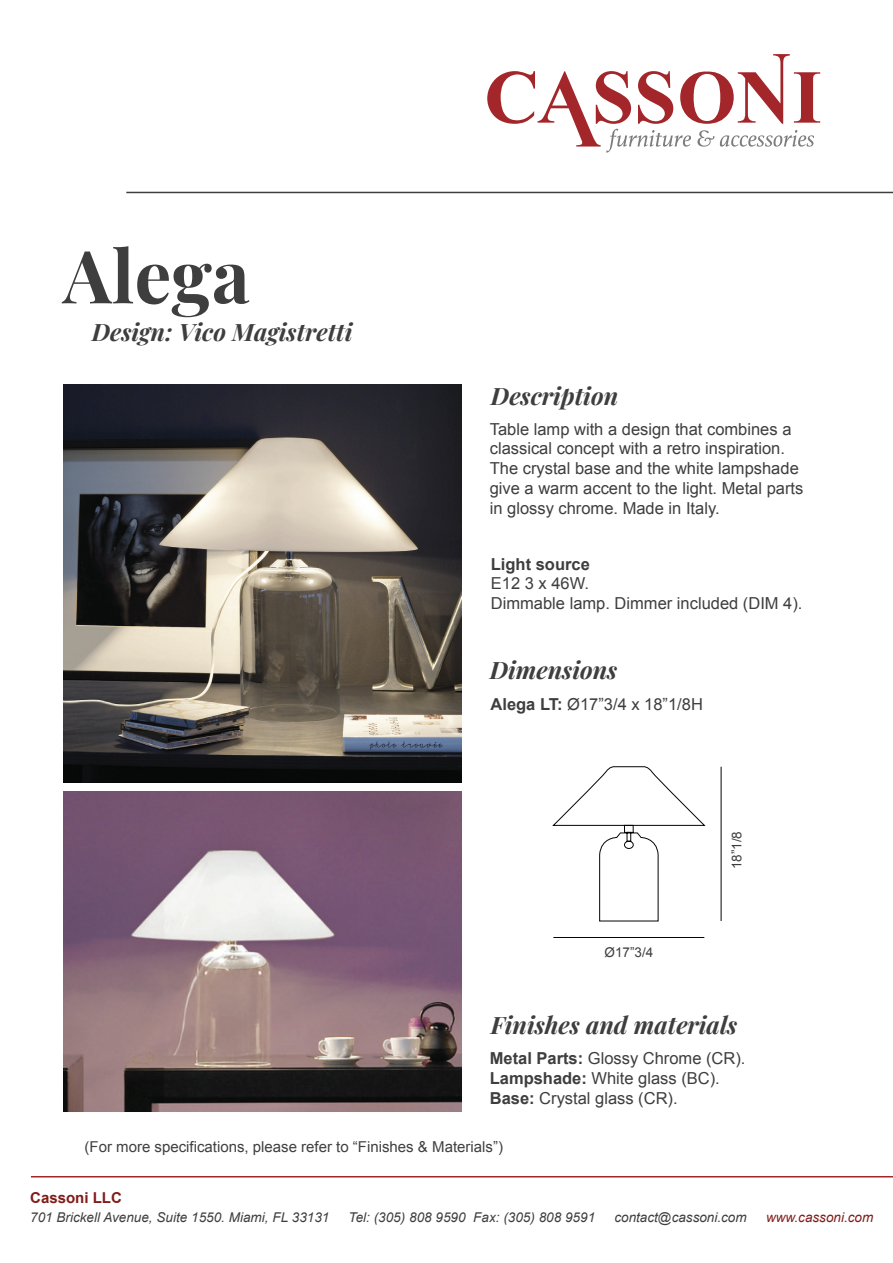
<style>
.page{position:relative;width:893px;height:1263px;background:#fff}
.page>*{position:absolute;margin:0;border:0;box-sizing:border-box;transform-origin:0 0}
.t1{font:700 73.2px "Playfair Display";color:#3e3e3f}
.t2{font:italic 700 24px "Playfair Display";color:#3e3e3f}
.t3{font:16.5px/19.8px "Arial";color:#3e3e3f}
.t4{font:700 16.5px "Arial";color:#3e3e3f}
.t5{font:15px "Arial";color:#413f41}
.t6{font:700 15px "Arial";color:#801d1a}
.t7{font:italic 13.5px "Arial";color:#3e3e3f}
.t8{font:italic 13.5px "Arial";color:#801d1a}
.t9{font:13.5px "Arial";color:#3e3e3f}
.s1{font-weight:700}
</style>
<div class="page">
<img style="left:63px;top:792px;width:399px;height:320px">
<hr style="left:31px;top:1176px;width:862px;height:1px;background:#a3272a">
<hr style="left:126px;top:192px;width:767px;height:1px;background:#3e3e3f">
<svg style="left:487px;top:54px;width:333px;height:99px"></svg>
<hr style="left:553px;top:937px;width:151px;height:1px;background:#050504">
<hr style="left:721px;top:767px;width:1px;height:154px;background:#050504">
<svg style="left:552px;top:766px;width:153px;height:156px"></svg>
<img style="left:64px;top:385px;width:398px;height:398px">
<h1 class="t1" style="left:63px;top:218px;width:188px">Alega</h1>
<h2 class="t2" style="left:92px;top:313px;width:262px">Design: Vico Magistretti</h2>
<h2 class="t2" style="left:491px;top:376px;width:129px">Description</h2>
<p class="t3" style="left:490px;top:419px;width:315px">Table lamp with a design that combines a classical concept with a retro inspiration.<br>The crystal base and the white lampshade give a warm accent to the light. Metal parts in glossy chrome. Made in Italy.</p>
<p class="t4" style="left:491px;top:553px;width:101px">Light source</p>
<p class="t3" style="left:491px;top:574px;width:313px">E12 3 x 46W.<br>Dimmable lamp. Dimmer included (DIM 4).</p>
<h2 class="t2" style="left:490px;top:650px;width:129px">Dimensions</h2>
<p class="t3" style="left:490px;top:694px;width:214px"><span class="s1">Alega LT:</span> Ø17”3/4 x 18”1/8H</p>
<p class="t9" style="left:605px;top:943px;width:50px">Ø17”3/4</p>
<p class="t9" style="left:728px;top:869px;width:40px;rotate:-90deg">18”1/8</p>
<h2 class="t2" style="left:491px;top:1006px;width:248px">Finishes and materials</h2>
<p class="t3" style="left:490px;top:1049px;width:257px"><span class="s1">Metal Parts:</span> Glossy Chrome (CR).<br><span class="s1">Lampshade:</span> White glass (BC).<br><span class="s1">Base:</span> Crystal glass (CR).</p>
<p class="t5" style="left:85px;top:1137px;width:420px">(For more specifications, please refer to “Finishes &amp; Materials”)</p>
<p class="t6" style="left:30px;top:1187px;width:93px">Cassoni LLC</p>
<p class="t7" style="left:30px;top:1209px;width:301px">701 Brickell Avenue, Suite 1550. Miami, FL 33131</p>
<p class="t7" style="left:349px;top:1209px;width:248px">Tel: (305) 808 9590 Fax: (305) 808 9591</p>
<p class="t7" style="left:614px;top:1209px;width:134px">contact@cassoni.com</p>
<p class="t8" style="left:766px;top:1209px;width:109px">www.cassoni.com</p>
</div>
